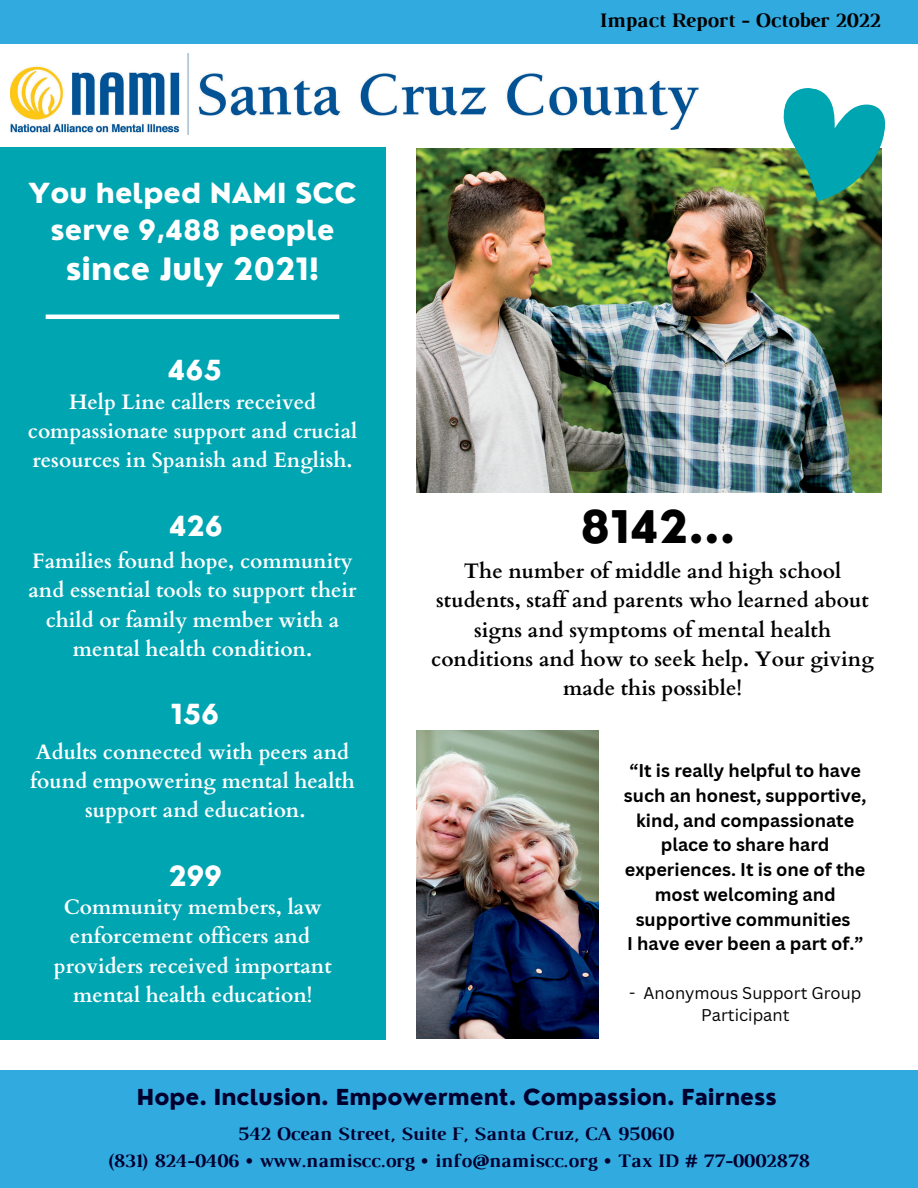
<style>
.page{position:relative;width:918px;height:1188px;background:#fff}
.page>*{position:absolute;margin:0;border:0;box-sizing:border-box;transform-origin:0 0}
.t1{font:800 43.8px "Nourd";color:#000}
.t2{font:800 30px "Nourd";color:#fff}
.t3{font:800 27px/37.2px "Nourd";color:#fff;text-align:center}
.t4{font:800 21.45px "Nourd";color:#00002f}
.t5{font:700 21px/29.2px "Cardo";color:#fff;text-align:center}
.t6{font:700 21px/29.2px "Cardo";color:#000;text-align:center}
.t7{font:700 21px "Luthier";color:#000}
.t8{font:700 19.5px/27px "Luthier";color:#00002f;text-align:center}
.t9{font:700 18px/24.8px "Canva Sans";color:#000;text-align:center}
.t10{font:16.5px/22.5px "Canva Sans";color:#000;text-align:center}
</style>
<div class="page">
<div style="left:0;top:1070px;width:918px;height:118px;background:#31aae0"></div>
<div style="left:0;top:0;width:918px;height:44px;background:#31aae0"></div>
<div style="left:0;top:147px;width:386px;height:892px;background:#00a5b2"></div>
<img style="left:416px;top:148px;width:466px;height:344px">
<svg style="left:772px;top:88px;width:114px;height:121px"></svg>
<img style="left:416px;top:730px;width:182px;height:309px">
<hr style="left:46px;top:315px;width:293px;height:4px;background:#fff">
<img style="left:10px;top:54px;width:689px;height:81px">
<p class="t3" style="left:29px;top:174px;width:329px">You helped NAMI SCC serve 9,488 people</p>
<h2 class="t2" style="left:66px;top:250px;width:255px">since July 2021!</h2>
<p class="t3" style="left:167px;top:352px;width:56px">465</p>
<p class="t5" style="left:28px;top:388px;width:331px">Help Line callers received compassionate support and crucial resources in Spanish and English.</p>
<p class="t3" style="left:169px;top:507px;width:56px">426</p>
<p class="t5" style="left:29px;top:547px;width:330px">Families found hope, community and essential tools to support their child or family member with a mental health condition.</p>
<p class="t3" style="left:171px;top:695px;width:50px">156</p>
<p class="t5" style="left:30px;top:737px;width:326px">Adults connected with peers and found empowering mental health support and education.</p>
<p class="t3" style="left:169px;top:857px;width:55px">299</p>
<p class="t5" style="left:54px;top:893px;width:280px">Community members, law enforcement officers and providers received important mental health education!</p>
<p class="t7" style="left:599px;top:13px;width:283px">Impact Report - October 2022</p>
<h1 class="t1" style="left:580px;top:499px;width:157px">8142...</h1>
<p class="t6" style="left:431px;top:557px;width:444px">The number of middle and high school students, staff and parents who learned about signs and symptoms of mental health conditions and how to seek help. Your giving made this possible!</p>
<p class="t9" style="left:624px;top:758px;width:244px">“It is really helpful to have such an honest, supportive, kind, and compassionate place to share hard experiences. It is one of the most welcoming and supportive communities<br>I have ever been a part of.”</p>
<p class="t10" style="left:629px;top:981px;width:234px">- Anonymous Support Group<br>Participant</p>
<p class="t4" style="left:137px;top:1083px;width:641px">Hope. Inclusion. Empowerment. Compassion. Fairness</p>
<p class="t8" style="left:107px;top:1121px;width:704px">542 Ocean Street, Suite F, Santa Cruz, CA 95060<br>(831) 824-0406 • www.namiscc.org • info@namiscc.org • Tax ID # 77-0002878</p>
</div>
